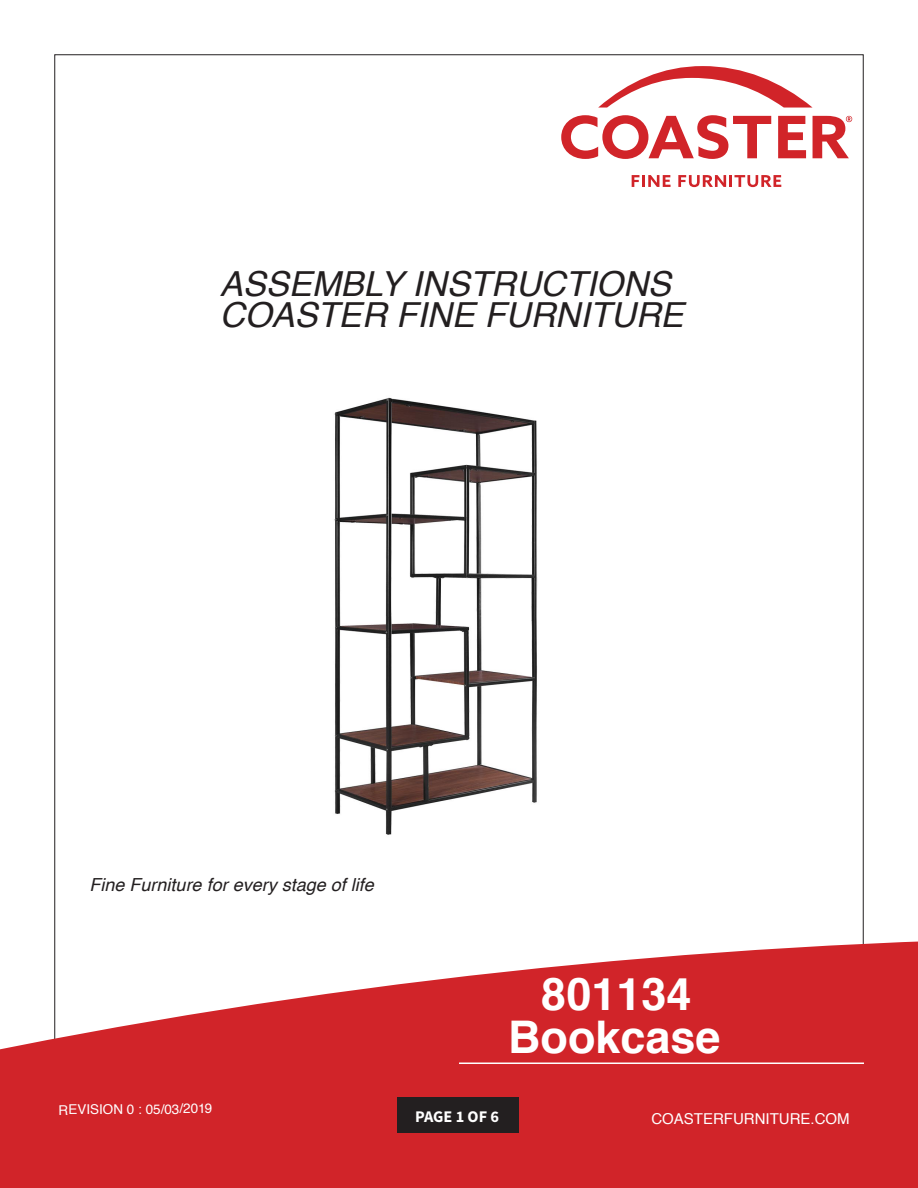
<style>
.page{position:relative;width:918px;height:1188px;background:#fff}
.page>*{position:absolute;margin:0;border:0;box-sizing:border-box;transform-origin:0 0}
.t1{font:700 45px "Helvetica";color:#fff}
.t2{font:italic 34.5px "Helvetica";color:#231f20}
.t3{font:italic 18px "Helvetica";color:#231f20}
.t4{font:700 16.2px "Source Sans Pro";letter-spacing:-.005em;color:#fff}
.t5{font:15px "Helvetica";color:#fff}
.t6{font:13.5px "Helvetica";color:#fff}
</style>
<div class="page">
<svg style="left:0;top:937px;width:918px;height:251px;fill:#d12429"></svg>
<svg style="left:632px;top:175px;width:39px;height:12px"></svg>
<svg style="left:678px;top:175px;width:103px;height:12px"></svg>
<svg style="left:598px;top:66px;width:215px;height:42px"></svg>
<svg style="left:561px;top:115px;width:210px;height:44px"></svg>
<svg style="left:813px;top:116px;width:39px;height:42px"></svg>
<svg style="left:778px;top:116px;width:28px;height:42px"></svg>
<hr style="left:459px;top:1063px;width:405px;height:1px;background:#fff">
<div style="left:397px;top:1098px;width:122px;height:35px;background:#231f20"></div>
<img style="left:334px;top:397px;width:204px;height:438px">
<p class="t2" style="left:220px;top:257px;width:453px">ASSEMBLY INSTRUCTIONS</p>
<p class="t2" style="left:220px;top:288px;width:465px">COASTER FINE FURNITURE</p>
<p class="t3" style="left:90px;top:871px;width:286px">Fine Furniture for every stage of life</p>
<p class="t6" style="left:59px;top:1099px;width:155px">REVISION 0 : 05/03/2019</p>
<p class="t1" style="left:541px;top:958px;width:152px">801134</p>
<p class="t1" style="left:508px;top:1001px;width:214px">Bookcase</p>
<p class="t4" style="left:415px;top:1106px;width:85px">PAGE 1 OF 6</p>
<p class="t5" style="left:651px;top:1107px;width:200px">COASTERFURNITURE.COM</p>
</div>
